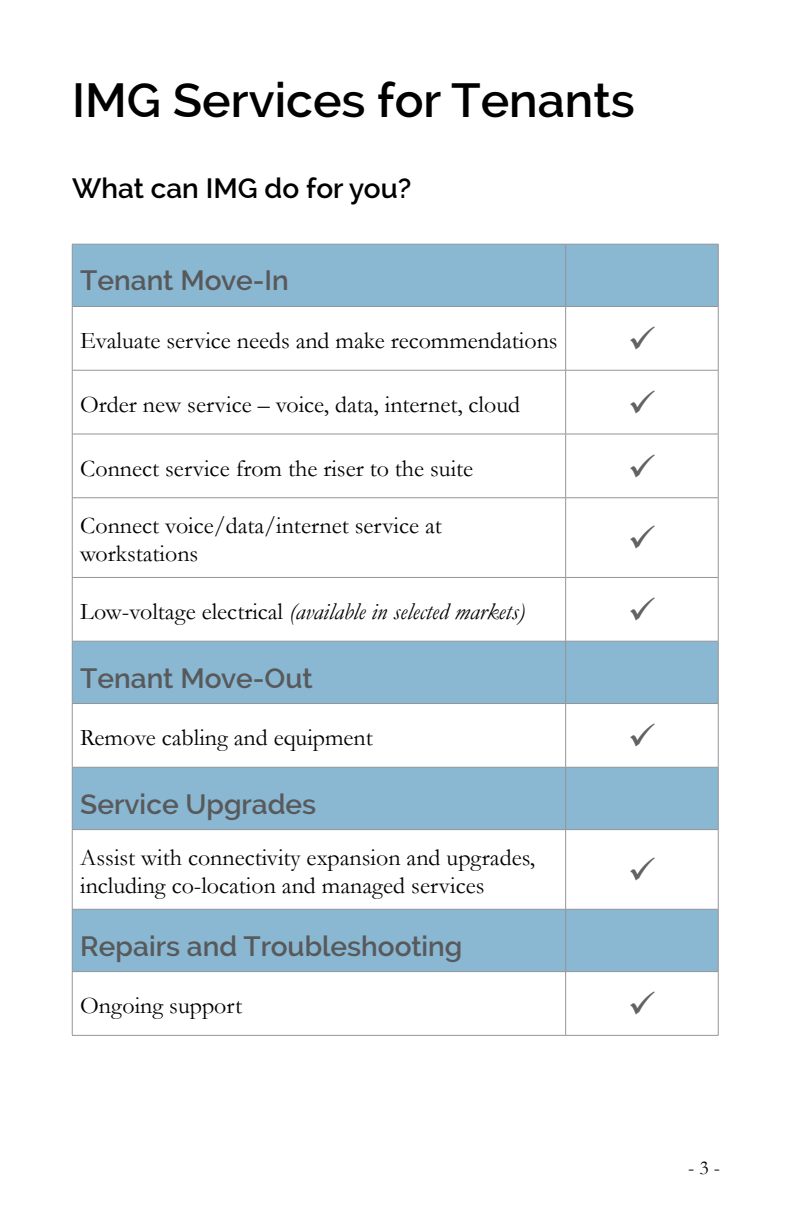
<style>
.page{position:relative;width:792px;height:1224px;background:#fff}
.page>*{position:absolute;margin:0;border:0;box-sizing:border-box;transform-origin:0 0}
.t1{font:600 48px "Raleway";color:#000}
.t2{font:600 28px "Raleway";color:#58595b}
.t3{font:600 28px "Raleway";color:#000}
.t4{font:24px/28px "Garamond";color:#000}
.t5{font:italic 24px "Garamond";color:#000}
.t6{font:20px "Garamond";color:#000}
.s1{font-style:normal}
</style>
<div class="page">
<svg style="left:73px;top:245px;width:645px;height:726px"></svg>
<hr style="left:72px;top:244px;width:494px;height:1px;background:#939598">
<hr style="left:72px;top:244px;width:1px;height:62px;background:#939598">
<hr style="left:566px;top:244px;width:153px;height:1px;background:#939598">
<hr style="left:565px;top:244px;width:1px;height:62px;background:#939598">
<hr style="left:718px;top:244px;width:1px;height:62px;background:#939598">
<hr style="left:72px;top:306px;width:494px;height:1px;background:#939598">
<hr style="left:72px;top:307px;width:1px;height:63px;background:#939598">
<hr style="left:566px;top:306px;width:153px;height:1px;background:#939598">
<hr style="left:565px;top:307px;width:1px;height:63px;background:#939598">
<hr style="left:718px;top:307px;width:1px;height:63px;background:#939598">
<hr style="left:72px;top:370px;width:494px;height:1px;background:#939598">
<hr style="left:72px;top:370px;width:1px;height:64px;background:#939598">
<hr style="left:566px;top:370px;width:153px;height:1px;background:#939598">
<hr style="left:565px;top:370px;width:1px;height:64px;background:#939598">
<hr style="left:718px;top:370px;width:1px;height:64px;background:#939598">
<hr style="left:72px;top:434px;width:494px;height:1px;background:#939598">
<hr style="left:72px;top:434px;width:1px;height:64px;background:#939598">
<hr style="left:566px;top:434px;width:153px;height:1px;background:#939598">
<hr style="left:565px;top:434px;width:1px;height:64px;background:#939598">
<hr style="left:718px;top:434px;width:1px;height:64px;background:#939598">
<hr style="left:72px;top:497px;width:494px;height:1px;background:#939598">
<hr style="left:72px;top:498px;width:1px;height:79px;background:#939598">
<hr style="left:566px;top:497px;width:153px;height:1px;background:#939598">
<hr style="left:565px;top:498px;width:1px;height:79px;background:#939598">
<hr style="left:718px;top:498px;width:1px;height:79px;background:#939598">
<hr style="left:72px;top:577px;width:494px;height:1px;background:#939598">
<hr style="left:72px;top:578px;width:1px;height:63px;background:#939598">
<hr style="left:566px;top:577px;width:153px;height:1px;background:#939598">
<hr style="left:565px;top:578px;width:1px;height:63px;background:#939598">
<hr style="left:718px;top:578px;width:1px;height:63px;background:#939598">
<hr style="left:72px;top:641px;width:494px;height:1px;background:#939598">
<hr style="left:72px;top:641px;width:1px;height:62px;background:#939598">
<hr style="left:566px;top:641px;width:153px;height:1px;background:#939598">
<hr style="left:565px;top:641px;width:1px;height:62px;background:#939598">
<hr style="left:718px;top:641px;width:1px;height:62px;background:#939598">
<hr style="left:72px;top:703px;width:494px;height:1px;background:#939598">
<hr style="left:72px;top:704px;width:1px;height:63px;background:#939598">
<hr style="left:566px;top:703px;width:153px;height:1px;background:#939598">
<hr style="left:565px;top:704px;width:1px;height:63px;background:#939598">
<hr style="left:718px;top:704px;width:1px;height:63px;background:#939598">
<hr style="left:72px;top:767px;width:494px;height:1px;background:#939598">
<hr style="left:72px;top:768px;width:1px;height:61px;background:#939598">
<hr style="left:566px;top:767px;width:153px;height:1px;background:#939598">
<hr style="left:565px;top:768px;width:1px;height:61px;background:#939598">
<hr style="left:718px;top:768px;width:1px;height:61px;background:#939598">
<hr style="left:72px;top:829px;width:494px;height:1px;background:#939598">
<hr style="left:72px;top:830px;width:1px;height:79px;background:#939598">
<hr style="left:566px;top:829px;width:153px;height:1px;background:#939598">
<hr style="left:565px;top:830px;width:1px;height:79px;background:#939598">
<hr style="left:718px;top:830px;width:1px;height:79px;background:#939598">
<hr style="left:72px;top:909px;width:494px;height:1px;background:#939598">
<hr style="left:72px;top:910px;width:1px;height:61px;background:#939598">
<hr style="left:566px;top:909px;width:153px;height:1px;background:#939598">
<hr style="left:565px;top:910px;width:1px;height:61px;background:#939598">
<hr style="left:718px;top:910px;width:1px;height:61px;background:#939598">
<hr style="left:72px;top:971px;width:494px;height:1px;background:#939598">
<hr style="left:72px;top:972px;width:1px;height:63px;background:#939598">
<hr style="left:566px;top:971px;width:153px;height:1px;background:#939598">
<hr style="left:565px;top:972px;width:1px;height:63px;background:#939598">
<hr style="left:718px;top:972px;width:1px;height:63px;background:#939598">
<hr style="left:72px;top:1035px;width:494px;height:1px;background:#939598">
<hr style="left:566px;top:1035px;width:153px;height:1px;background:#939598">
<svg style="left:630px;top:326px;width:25px;height:24px"></svg>
<svg style="left:630px;top:390px;width:25px;height:24px"></svg>
<svg style="left:630px;top:454px;width:25px;height:23px"></svg>
<svg style="left:630px;top:526px;width:25px;height:23px"></svg>
<svg style="left:630px;top:597px;width:25px;height:24px"></svg>
<svg style="left:630px;top:723px;width:25px;height:24px"></svg>
<svg style="left:630px;top:857px;width:25px;height:24px"></svg>
<h1 class="t1" style="left:72px;top:73px;width:564px">IMG Services for Tenants</h1>
<p class="t3" style="left:72px;top:172px;width:341px">What can IMG do for you?</p>
<p class="t2" style="left:80px;top:265px;width:210px">Tenant Move-In</p>
<p class="t4" style="left:80px;top:326px;width:479px">Evaluate service needs and make recommendations</p>
<p class="t4" style="left:80px;top:390px;width:441px">Order new service – voice, data, internet, cloud</p>
<p class="t4" style="left:80px;top:454px;width:394px">Connect service from the riser to the suite</p>
<p class="t4" style="left:80px;top:511px;width:363px">Connect voice/data/internet service at workstations</p>
<p class="t5" style="left:80px;top:595px;width:446px"><span class="s1">Low-voltage electrical</span> (available in selected markets)</p>
<p class="t2" style="left:80px;top:662px;width:234px">Tenant Move-Out</p>
<p class="t4" style="left:80px;top:723px;width:294px">Remove cabling and equipment</p>
<p class="t2" style="left:80px;top:788px;width:238px">Service Upgrades</p>
<p class="t4" style="left:80px;top:843px;width:456px">Assist with connectivity expansion and upgrades, including co-location and managed services</p>
<p class="t2" style="left:80px;top:930px;width:384px">Repairs and Troubleshooting</p>
<p class="t4" style="left:80px;top:991px;width:163px">Ongoing support</p>
<p class="t6" style="left:688px;top:1154px;width:33px">- 3 -</p>
</div>
